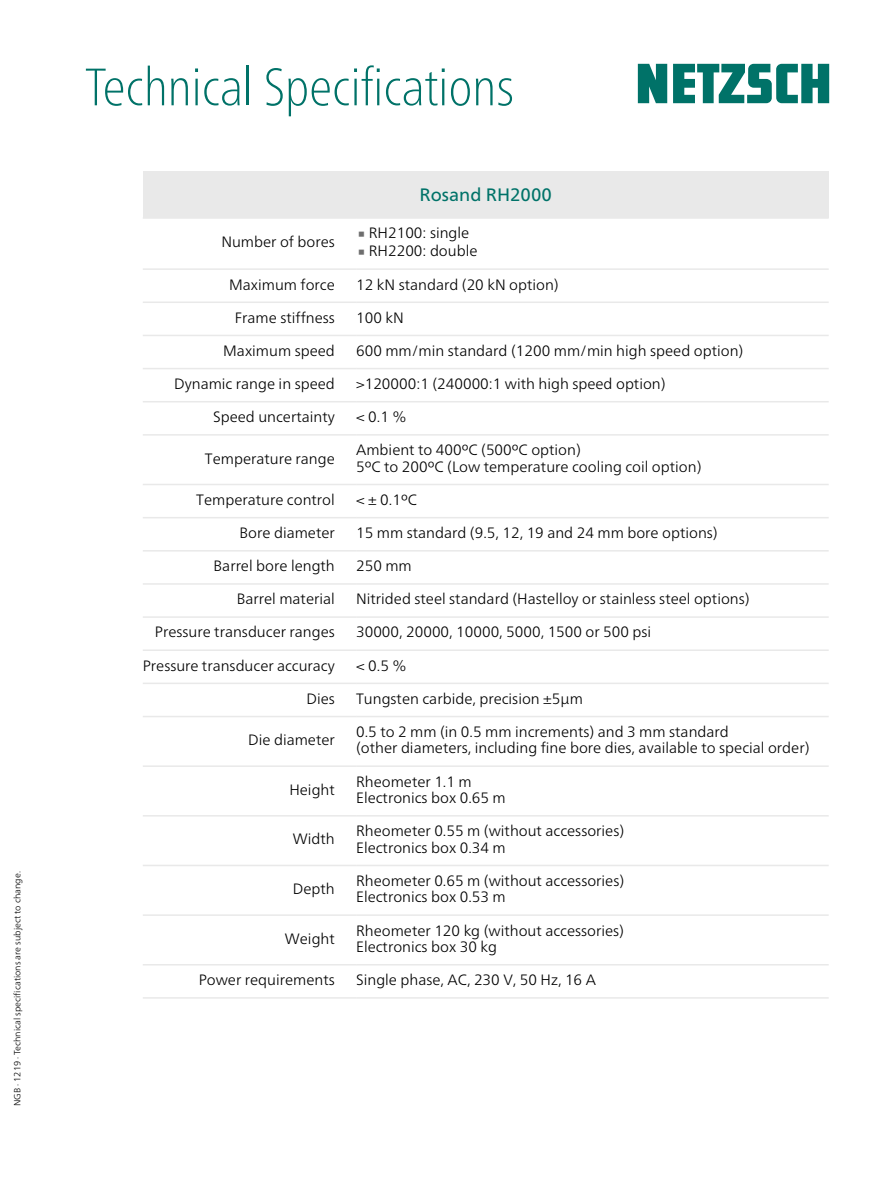
<style>
.page{position:relative;width:893px;height:1191px;background:#fff}
.page>*{position:absolute;margin:0;border:0;box-sizing:border-box;transform-origin:0 0}
.t1{font:100 condensed 52.5px "Frutiger Neue LTW1 G";color:#007268}
.t2{font:45px "Frutiger Neue LTW1 G";color:#6e6e6e}
.Tabellenkopf_groß_n{font:18px "Frutiger Neue LTW1 G";color:#007268}
.t3{font:300 15px/16.5px "Frutiger Neue LTW1 G";color:#000}
.t4{font:300 9px "Frutiger Neue LTW1 G";color:#000}
</style>
<div class="page">
<svg style="left:638px;top:64px;width:191px;height:39px"></svg>
<div style="left:143px;top:171px;width:686px;height:47px;background:#e9e9e9"></div>
<hr style="left:143px;top:217px;width:213px;height:2px;background:#e9e9e9">
<hr style="left:356px;top:217px;width:473px;height:2px;background:#e9e9e9">
<hr style="left:143px;top:268px;width:213px;height:2px;background:#e9e9e9">
<hr style="left:356px;top:268px;width:473px;height:2px;background:#e9e9e9">
<hr style="left:143px;top:301px;width:213px;height:2px;background:#e9e9e9">
<hr style="left:356px;top:301px;width:473px;height:2px;background:#e9e9e9">
<hr style="left:143px;top:335px;width:213px;height:1px;background:#e9e9e9">
<hr style="left:356px;top:335px;width:473px;height:1px;background:#e9e9e9">
<hr style="left:143px;top:368px;width:213px;height:1px;background:#e9e9e9">
<hr style="left:356px;top:368px;width:473px;height:1px;background:#e9e9e9">
<hr style="left:143px;top:401px;width:213px;height:1px;background:#e9e9e9">
<hr style="left:356px;top:401px;width:473px;height:1px;background:#e9e9e9">
<hr style="left:143px;top:434px;width:213px;height:1px;background:#e9e9e9">
<hr style="left:356px;top:434px;width:473px;height:1px;background:#e9e9e9">
<hr style="left:143px;top:484px;width:213px;height:1px;background:#e9e9e9">
<hr style="left:356px;top:484px;width:473px;height:1px;background:#e9e9e9">
<hr style="left:143px;top:517px;width:213px;height:1px;background:#e9e9e9">
<hr style="left:356px;top:517px;width:473px;height:1px;background:#e9e9e9">
<hr style="left:143px;top:550px;width:213px;height:1px;background:#e9e9e9">
<hr style="left:356px;top:550px;width:473px;height:1px;background:#e9e9e9">
<hr style="left:143px;top:583px;width:213px;height:1px;background:#e9e9e9">
<hr style="left:356px;top:583px;width:473px;height:1px;background:#e9e9e9">
<hr style="left:143px;top:616px;width:213px;height:2px;background:#e9e9e9">
<hr style="left:356px;top:616px;width:473px;height:2px;background:#e9e9e9">
<hr style="left:143px;top:649px;width:213px;height:2px;background:#e9e9e9">
<hr style="left:356px;top:649px;width:473px;height:2px;background:#e9e9e9">
<hr style="left:143px;top:682px;width:213px;height:2px;background:#e9e9e9">
<hr style="left:356px;top:682px;width:473px;height:2px;background:#e9e9e9">
<hr style="left:143px;top:716px;width:213px;height:1px;background:#e9e9e9">
<hr style="left:356px;top:716px;width:473px;height:1px;background:#e9e9e9">
<hr style="left:143px;top:765px;width:213px;height:2px;background:#e9e9e9">
<hr style="left:356px;top:765px;width:473px;height:2px;background:#e9e9e9">
<hr style="left:143px;top:815px;width:213px;height:1px;background:#e9e9e9">
<hr style="left:356px;top:815px;width:473px;height:1px;background:#e9e9e9">
<hr style="left:143px;top:864px;width:213px;height:2px;background:#e9e9e9">
<hr style="left:356px;top:864px;width:473px;height:2px;background:#e9e9e9">
<hr style="left:143px;top:914px;width:213px;height:2px;background:#e9e9e9">
<hr style="left:356px;top:914px;width:473px;height:2px;background:#e9e9e9">
<hr style="left:143px;top:964px;width:213px;height:1px;background:#e9e9e9">
<hr style="left:356px;top:964px;width:473px;height:1px;background:#e9e9e9">
<hr style="left:143px;top:997px;width:213px;height:1px;background:#e9e9e9">
<hr style="left:356px;top:997px;width:473px;height:1px;background:#e9e9e9">
<p class="t4" style="left:12px;top:1106px;width:236px;rotate:-90deg">NGB · 1219 · Technical specifications are subject to change.</p>
<h1 class="t1" style="left:85px;top:49px;width:431px">Technical Specifications</h1>
<p class="t3" style="left:221px;top:234px;width:115px">Number of bores</p>
<p class="Tabellenkopf_groß_n" style="left:420px;top:184px;width:134px">Rosand RH2000</p>
<p class="t2" style="left:356px;top:204px;width:12px">∙</p>
<p class="t3" style="left:369px;top:225px;width:102px">RH2100: single</p>
<p class="t2" style="left:356px;top:222px;width:12px">∙</p>
<p class="t3" style="left:369px;top:243px;width:110px">RH2200: double</p>
<p class="t3" style="left:229px;top:276px;width:107px">Maximum force</p>
<p class="t3" style="left:356px;top:276px;width:204px">12 kN standard (20 kN option)</p>
<p class="t3" style="left:235px;top:309px;width:101px">Frame stiffness</p>
<p class="t3" style="left:356px;top:309px;width:49px">100 kN</p>
<p class="t3" style="left:223px;top:342px;width:113px">Maximum speed</p>
<p class="t3" style="left:356px;top:342px;width:389px">600 mm/min standard (1200 mm/min high speed option)</p>
<p class="t3" style="left:174px;top:375px;width:162px">Dynamic range in speed</p>
<p class="t3" style="left:356px;top:375px;width:311px">&gt;120000:1 (240000:1 with high speed option)</p>
<p class="t3" style="left:213px;top:408px;width:123px">Speed uncertainty</p>
<p class="t3" style="left:356px;top:408px;width:52px">&lt; 0.1 %</p>
<p class="t3" style="left:205px;top:450px;width:131px">Temperature range</p>
<p class="t3" style="left:356px;top:441px;width:347px">Ambient to 400ºC (500ºC option)<br>5ºC to 200ºC (Low temperature cooling coil option)</p>
<p class="t3" style="left:196px;top:491px;width:140px">Temperature control</p>
<p class="t3" style="left:356px;top:491px;width:62px">&lt; ± 0.1ºC</p>
<p class="t3" style="left:240px;top:524px;width:97px">Bore diameter</p>
<p class="t3" style="left:356px;top:524px;width:363px">15 mm standard (9.5, 12, 19 and 24 mm bore options)</p>
<p class="t3" style="left:214px;top:557px;width:123px">Barrel bore length</p>
<p class="t3" style="left:356px;top:557px;width:57px">250 mm</p>
<p class="t3" style="left:237px;top:590px;width:100px">Barrel material</p>
<p class="t3" style="left:356px;top:590px;width:395px">Nitrided steel standard (Hastelloy or stainless steel options)</p>
<p class="t3" style="left:155px;top:624px;width:181px">Pressure transducer ranges</p>
<p class="t3" style="left:356px;top:624px;width:297px">30000, 20000, 10000, 5000, 1500 or 500 psi</p>
<p class="t3" style="left:143px;top:657px;width:194px">Pressure transducer accuracy</p>
<p class="t3" style="left:356px;top:657px;width:52px">&lt; 0.5 %</p>
<p class="t3" style="left:306px;top:690px;width:30px">Dies</p>
<p class="t3" style="left:356px;top:690px;width:228px">Tungsten carbide, precision ±5µm</p>
<p class="t3" style="left:248px;top:731px;width:88px">Die diameter</p>
<p class="t3" style="left:356px;top:723px;width:455px">0.5 to 2 mm (in 0.5 mm increments) and 3 mm standard<br>(other diameters, including fine bore dies, available to special order)</p>
<p class="t3" style="left:289px;top:781px;width:47px">Height</p>
<p class="t3" style="left:356px;top:773px;width:151px">Rheometer 1.1 m<br>Electronics box 0.65 m</p>
<p class="t3" style="left:293px;top:831px;width:43px">Width</p>
<p class="t3" style="left:356px;top:822px;width:270px">Rheometer 0.55 m (without accessories)<br>Electronics box 0.34 m</p>
<p class="t3" style="left:293px;top:880px;width:43px">Depth</p>
<p class="t3" style="left:356px;top:872px;width:270px">Rheometer 0.65 m (without accessories)<br>Electronics box 0.53 m</p>
<p class="t3" style="left:285px;top:930px;width:51px">Weight</p>
<p class="t3" style="left:356px;top:922px;width:269px">Rheometer 120 kg (without accessories)<br>Electronics box 30 kg</p>
<p class="t3" style="left:199px;top:971px;width:138px">Power requirements</p>
<p class="t3" style="left:356px;top:971px;width:241px">Single phase, AC, 230 V, 50 Hz, 16 A</p>
</div>
